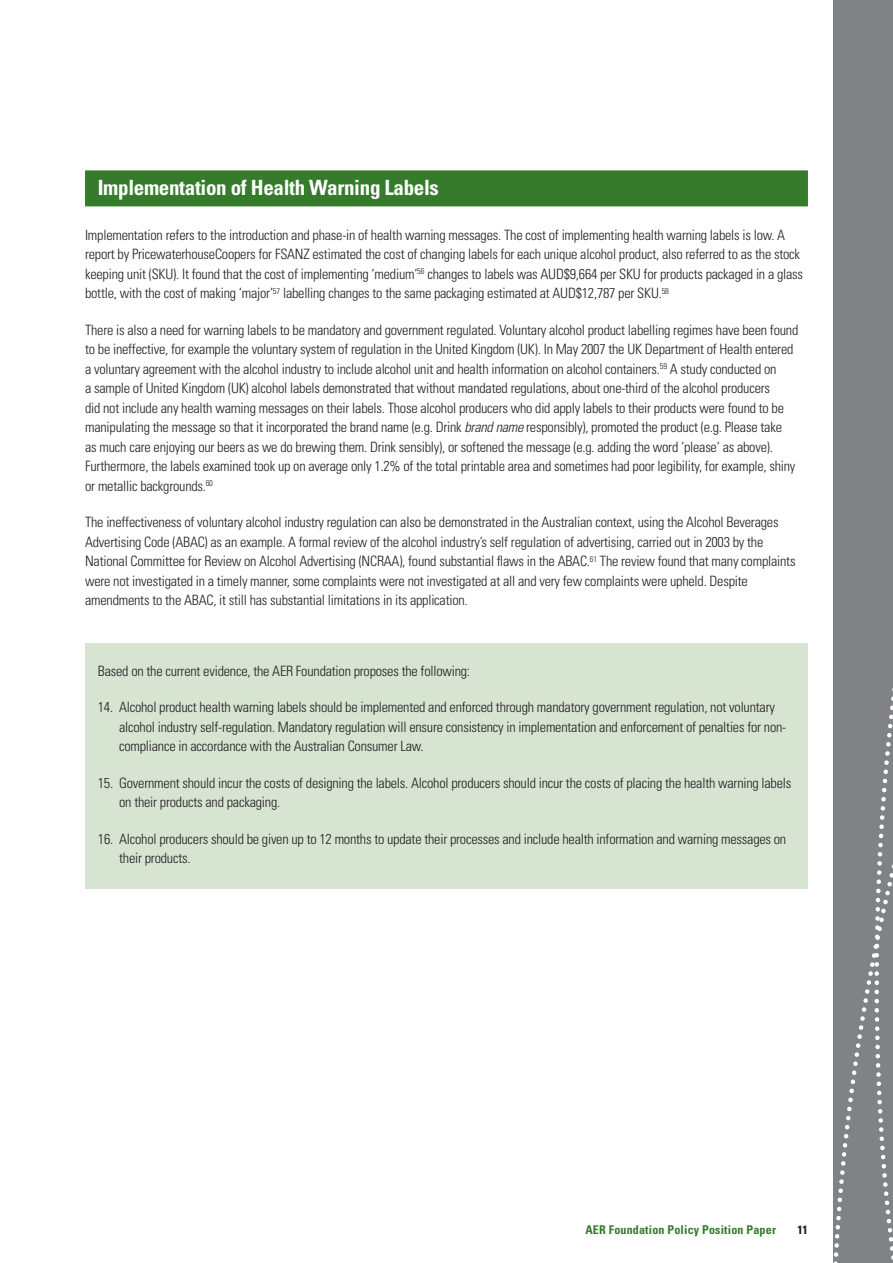
<style>
.page{position:relative;width:893px;height:1263px;background:#fff}
.page>*{position:absolute;margin:0;border:0;box-sizing:border-box;transform-origin:0 0}
.t1{font:700 condensed 21px "Univers";letter-spacing:-.015em;color:#fff}
.t2{font:300 condensed 14.25px/19.5px "Univers";letter-spacing:-.015em;color:#231f20}
.t3{font:700 condensed 12.15px "Univers";letter-spacing:.015em;color:#357b2b}
.t4{font:700 condensed 12px "Univers";color:#231f20}
.s1{font-style:italic}
</style>
<div class="page">
<div style="left:833px;top:0;width:60px;height:1263px;background:#808285"></div>
<svg style="left:843px;top:688px;width:50px;height:572px"></svg>
<div style="left:85px;top:643px;width:723px;height:246px;background:#d7e4d2"></div>
<div style="left:85px;top:170px;width:723px;height:36px;background:#357b2b"></div>
<h1 class="t1" style="left:98px;top:174px;width:343px">Implementation of Health Warning Labels</h1>
<p class="t2" style="left:85px;top:225px;width:720px">Implementation refers to the introduction and phase-in of health warning messages. The cost of implementing health warning labels is low. A report by PricewaterhouseCoopers for FSANZ estimated the cost of changing labels for each unique alcohol product, also referred to as the stock keeping unit (SKU). It found that the cost of implementing ‘medium’<sup>56</sup> changes to labels was AUD$9,664 per SKU for products packaged in a glass bottle, with the cost of making ‘major’<sup>57</sup> labelling changes to the same packaging estimated at AUD$12,787 per SKU.<sup>58</sup></p>
<p class="t2" style="left:85px;top:320px;width:715px">There is also a need for warning labels to be mandatory and government regulated. Voluntary alcohol product labelling regimes have been found to be ineffective, for example the voluntary system of regulation in the United Kingdom (UK). In May 2007 the UK Department of Health entered a voluntary agreement with the alcohol industry to include alcohol unit and health information on alcohol containers.<sup>59</sup> A study conducted on<br>a sample of United Kingdom (UK) alcohol labels demonstrated that without mandated regulations, about one-third of the alcohol producers<br>did not include any health warning messages on their labels. Those alcohol producers who did apply labels to their products were found to be manipulating the message so that it incorporated the brand name (e.g. Drink <span class="s1">brand name</span> responsibly), promoted the product (e.g. Please take<br>as much care enjoying our beers as we do brewing them. Drink sensibly), or softened the message (e.g. adding the word ‘please’ as above).<br>Furthermore, the labels examined took up on average only 1.2% of the total printable area and sometimes had poor legibility, for example, shiny or metallic backgrounds.<sup>60</sup></p>
<p class="t2" style="left:85px;top:512px;width:712px">The ineffectiveness of voluntary alcohol industry regulation can also be demonstrated in the Australian context, using the Alcohol Beverages Advertising Code (ABAC) as an example. A formal review of the alcohol industry’s self regulation of advertising, carried out in 2003 by the National Committee for Review on Alcohol Advertising (NCRAA), found substantial flaws in the ABAC.<sup>61</sup> The review found that many complaints were not investigated in a timely manner, some complaints were not investigated at all and very few complaints were upheld. Despite amendments to the ABAC, it still has substantial limitations in its application.</p>
<p class="t2" style="left:98px;top:661px;width:374px">Based on the current evidence, the AER Foundation proposes the following:</p>
<p class="t2" style="left:119px;top:697px;width:669px;text-indent:-21px">14. Alcohol product health warning labels should be implemented and enforced through mandatory government regulation, not voluntary alcohol industry self-regulation. Mandatory regulation will ensure consistency in implementation and enforcement of penalties for non&shy;compliance in accordance with the Australian Consumer Law.</p>
<p class="t2" style="left:119px;top:773px;width:674px;text-indent:-21px">15. Government should incur the costs of designing the labels. Alcohol producers should incur the costs of placing the health warning labels on their products and packaging.</p>
<p class="t2" style="left:119px;top:829px;width:669px;text-indent:-21px">16. Alcohol producers should be given up to 12 months to update their processes and include health information and warning messages on their products.</p>
<p class="t3" style="left:585px;top:1222px;width:192px">AER Foundation Policy Position Paper</p>
<p class="t4" style="left:797px;top:1222px;width:12px">11</p>
</div>
